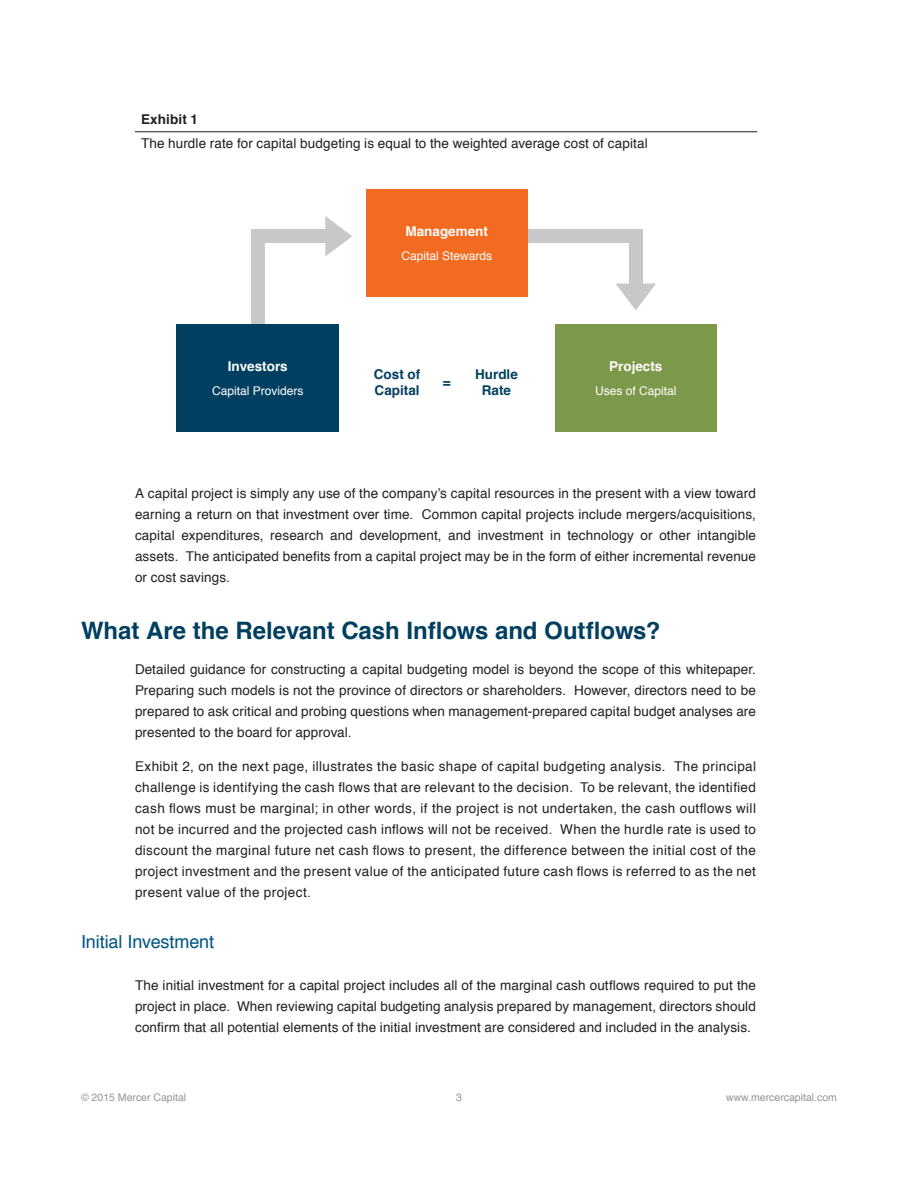
<style>
.page{position:relative;width:918px;height:1188px;background:#fff}
.page>*{position:absolute;margin:0;border:0;box-sizing:border-box;transform-origin:0 0}
.t1{font:700 24px "Helvetica";color:#003f5f}
.t2{font:18px "Helvetica";letter-spacing:-.005em;color:#005581}
.t3{font:13.5px/21px "Helvetica";letter-spacing:.01em;color:#231f20;text-align:justify}
.t4{font:700 13.5px "Helvetica";color:#fff}
.t5{font:700 13.5px/16.5px "Helvetica";color:#003f5f}
.t6{font:700 13.5px "Helvetica";letter-spacing:.01em;color:#231f20}
.t7{font:12px "Helvetica";color:#fff}
.t8{font:10.5px "Helvetica";color:#939598}
</style>
<div class="page">
<div style="left:525px;top:230px;width:118px;height:13px;background:#c7c8ca"></div>
<div style="left:251px;top:230px;width:14px;height:96px;background:#c7c8ca"></div>
<hr style="left:135px;top:132px;width:622px;height:1px;background:#231f20">
<div style="left:366px;top:189px;width:162px;height:108px;background:#f36b21"></div>
<div style="left:177px;top:324px;width:162px;height:108px;background:#003f5f"></div>
<div style="left:555px;top:324px;width:162px;height:108px;background:#7c984a"></div>
<div style="left:629px;top:230px;width:14px;height:67px;background:#c7c8ca"></div>
<div style="left:252px;top:230px;width:87px;height:13px;background:#c7c8ca"></div>
<svg style="left:616px;top:284px;width:40px;height:26px"></svg>
<svg style="left:325px;top:216px;width:27px;height:40px"></svg>
<p class="t6" style="left:141px;top:108px;width:59px">Exhibit 1</p>
<p class="t3" style="left:141px;top:133px;width:508px">The hurdle rate for capital budgeting is equal to the weighted average cost of capital</p>
<p class="t4" style="left:228px;top:356px;width:62px">Investors</p>
<p class="t7" style="left:212px;top:381px;width:93px">Capital Providers</p>
<p class="t4" style="left:406px;top:221px;width:84px">Management</p>
<p class="t7" style="left:401px;top:246px;width:92px">Capital Stewards</p>
<p class="t5" style="left:374px;top:366px;width:48px">Cost of<br>Capital</p>
<p class="t5" style="left:443px;top:374px;width:9px">=</p>
<p class="t5" style="left:475px;top:366px;width:44px;text-align:center">Hurdle<br>Rate</p>
<p class="t4" style="left:609px;top:356px;width:55px">Projects</p>
<p class="t7" style="left:595px;top:381px;width:83px">Uses of Capital</p>
<p class="t3" style="left:135px;top:483px;width:623px">A capital project is simply any use of the company’s capital resources in the present with a view toward earning a return on that investment over time. Common capital projects include mergers/acquisitions, capital expenditures, research and development, and investment in technology or other intangible assets. The anticipated benefits from a capital project may be in the form of either incremental revenue or cost savings.</p>
<h1 class="t1" style="left:81px;top:611px;width:581px">What Are the Relevant Cash Inflows and Outflows?</h1>
<p class="t3" style="left:135px;top:659px;width:623px">Detailed guidance for constructing a capital budgeting model is beyond the scope of this whitepaper.<br>Preparing such models is not the province of directors or shareholders. However, directors need to be prepared to ask critical and probing questions when management-prepared capital budget analyses are presented to the board for approval.</p>
<p class="t3" style="left:135px;top:756px;width:623px">Exhibit 2, on the next page, illustrates the basic shape of capital budgeting analysis. The principal challenge is identifying the cash flows that are relevant to the decision. To be relevant, the identified cash flows must be marginal; in other words, if the project is not undertaken, the cash outflows will not be incurred and the projected cash inflows will not be received. When the hurdle rate is used to discount the marginal future net cash flows to present, the difference between the initial cost of the project investment and the present value of the anticipated future cash flows is referred to as the net present value of the project.</p>
<h2 class="t2" style="left:81px;top:928px;width:135px">Initial Investment</h2>
<p class="t3" style="left:135px;top:975px;width:623px">The initial investment for a capital project includes all of the marginal cash outflows required to put the project in place. When reviewing capital budgeting analysis prepared by management, directors should confirm that all potential elements of the initial investment are considered and included in the analysis.</p>
<p class="t8" style="left:81px;top:1090px;width:107px">© 2015 Mercer Capital</p>
<p class="t8" style="left:456px;top:1090px;width:7px">3</p>
<p class="t8" style="left:726px;top:1090px;width:112px">www.mercercapital.com</p>
</div>
